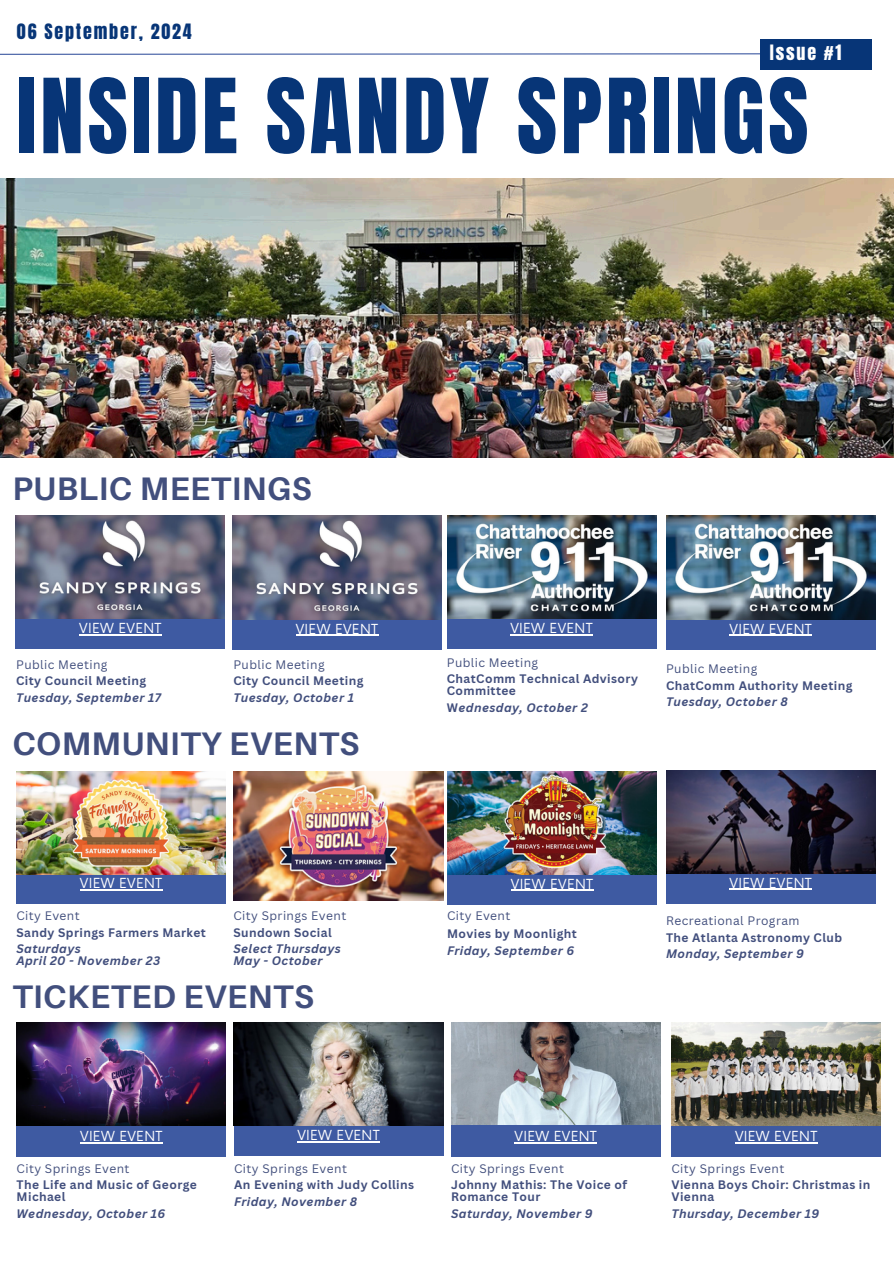
<style>
.page{position:relative;width:894px;height:1264px;background:#fff}
.page>*{position:absolute;margin:0;border:0;box-sizing:border-box;transform-origin:0 0}
.t1{font:87.9px "Anton";letter-spacing:.04em;color:#073577}
.t2{font:700 32.55px "Aileron";letter-spacing:.015em;color:#424f7d}
.t3{font:18px "Anton";letter-spacing:.1em;color:#073577}
.t4{font:18px "Anton";letter-spacing:.1em;color:#fff}
.t5{font:13.5px "Now";letter-spacing:.02em;color:#fff}
.t6{font:700 12px/12px "Canva Sans";letter-spacing:.035em;color:#424f7d}
.t7{font:italic 700 12px/12px "Canva Sans";letter-spacing:.035em;color:#424f7d}
.t8{font:12px "Canva Sans";letter-spacing:.035em;color:#424f7d}
.s1{font-style:normal}
</style>
<div class="page">
<svg style="left:0;top:53px;width:760px;height:2px;background:#91a1c9"></svg>
<div style="left:760px;top:39px;width:111px;height:31px;background:#073577"></div>
<img style="left:0;top:178px;width:893px;height:279px">
<div style="left:665px;top:872px;width:210px;height:31px;background:#3e5aa2"></div>
<hr style="left:729px;top:888px;width:83px;height:1px;background:#fff">
<div style="left:671px;top:1125px;width:209px;height:31px;background:#3e5aa2"></div>
<hr style="left:734px;top:1142px;width:83px;height:1px;background:#fff">
<div style="left:447px;top:873px;width:209px;height:31px;background:#3e5aa2"></div>
<hr style="left:510px;top:889px;width:83px;height:1px;background:#fff">
<div style="left:17px;top:1125px;width:209px;height:31px;background:#3e5aa2"></div>
<hr style="left:80px;top:1142px;width:83px;height:1px;background:#fff">
<div style="left:234px;top:1124px;width:209px;height:31px;background:#3e5aa2"></div>
<hr style="left:297px;top:1140px;width:83px;height:2px;background:#fff">
<div style="left:16px;top:872px;width:210px;height:31px;background:#3e5aa2"></div>
<hr style="left:80px;top:889px;width:82px;height:1px;background:#fff">
<div style="left:446px;top:617px;width:210px;height:32px;background:#3e5aa2"></div>
<hr style="left:510px;top:634px;width:83px;height:1px;background:#fff">
<img style="left:447px;top:515px;width:209px;height:104px">
<div style="left:16px;top:617px;width:209px;height:31px;background:#3e5aa2"></div>
<hr style="left:79px;top:634px;width:83px;height:1px;background:#fff">
<img style="left:16px;top:515px;width:209px;height:103px">
<img style="left:447px;top:771px;width:209px;height:103px">
<img style="left:16px;top:771px;width:209px;height:103px">
<img style="left:665px;top:770px;width:210px;height:103px">
<img style="left:234px;top:771px;width:209px;height:129px">
<img style="left:234px;top:1022px;width:209px;height:103px">
<img style="left:17px;top:1022px;width:209px;height:103px">
<img style="left:671px;top:1022px;width:209px;height:103px">
<img style="left:451px;top:1022px;width:209px;height:103px">
<div style="left:451px;top:1125px;width:209px;height:31px;background:#3e5aa2"></div>
<hr style="left:514px;top:1142px;width:83px;height:1px;background:#fff">
<div style="left:232px;top:618px;width:209px;height:31px;background:#3e5aa2"></div>
<hr style="left:296px;top:635px;width:82px;height:1px;background:#fff">
<img style="left:232px;top:516px;width:209px;height:103px">
<div style="left:665px;top:618px;width:210px;height:31px;background:#3e5aa2"></div>
<hr style="left:729px;top:635px;width:83px;height:1px;background:#fff">
<img style="left:666px;top:516px;width:209px;height:103px">
<p class="t3" style="left:17px;top:18px;width:176px">06 September, 2024</p>
<p class="t4" style="left:769px;top:39px;width:73px">Issue #1</p>
<h3 class="t1" style="left:17px;top:53px;width:793px">INSIDE SANDY SPRINGS</h3>
<p class="t2" style="left:12px;top:468px;width:301px">PUBLIC MEETINGS</p>
<h4 class="t5" style="left:79px;top:620px;width:84px">VIEW EVENT</h4>
<h4 class="t5" style="left:510px;top:621px;width:84px">VIEW EVENT</h4>
<h6 class="t5" style="left:296px;top:621px;width:84px">VIEW EVENT</h6>
<h6 class="t5" style="left:729px;top:621px;width:84px">VIEW EVENT</h6>
<h4 class="t8" style="left:16px;top:656px;width:93px">Public Meeting</h4>
<p class="t6" style="left:16px;top:674px;width:131px">City Council Meeting</p>
<h6 class="t7" style="left:16px;top:691px;width:146px">Tuesday, September 17</h6>
<h6 class="t8" style="left:233px;top:656px;width:93px">Public Meeting</h6>
<p class="t6" style="left:233px;top:674px;width:131px">City Council Meeting</p>
<h4 class="t7" style="left:233px;top:691px;width:122px">Tuesday, October 1</h4>
<h4 class="t2" style="left:12px;top:723px;width:348px">COMMUNITY EVENTS</h4>
<p class="t8" style="left:446px;top:654px;width:93px">Public Meeting</p>
<h6 class="t6" style="left:446px;top:672px;width:192px">ChatComm Technical Advisory<br>Committee</h6>
<h6 class="t7" style="left:446px;top:701px;width:142px"><span class="s1">W</span>ednesday, October 2</h6>
<p class="t8" style="left:665px;top:660px;width:93px">Public Meeting</p>
<h6 class="t6" style="left:665px;top:679px;width:188px">ChatComm Authority Meeting</h6>
<h6 class="t7" style="left:665px;top:695px;width:123px">Tuesday, October 8</h6>
<p class="t5" style="left:80px;top:875px;width:84px">VIEW EVENT</p>
<h4 class="t8" style="left:16px;top:907px;width:65px">City Event</h4>
<p class="t6" style="left:16px;top:926px;width:191px">Sandy Springs Farmers Market</p>
<h4 class="t7" style="left:16px;top:942px;width:145px">Saturdays<br>April 20 - November 23</h4>
<p class="t8" style="left:233px;top:907px;width:114px">City Springs Event</p>
<h4 class="t6" style="left:233px;top:926px;width:100px">Sundown Social</h4>
<p class="t7" style="left:233px;top:942px;width:109px">Select Thursdays<br>May - October</p>
<p class="t2" style="left:12px;top:976px;width:303px">TICKETED EVENTS</p>
<h2 class="t5" style="left:510px;top:876px;width:84px">VIEW EVENT</h2>
<p class="t8" style="left:447px;top:907px;width:65px">City Event</p>
<p class="t6" style="left:447px;top:926px;width:131px">Movies by Moonlight</p>
<p class="t7" style="left:447px;top:944px;width:129px">Friday, September 6</p>
<p class="t5" style="left:729px;top:875px;width:84px">VIEW EVENT</p>
<h6 class="t8" style="left:665px;top:912px;width:135px">Recreational Program</h6>
<h6 class="t6" style="left:665px;top:931px;width:178px">The Atlanta Astronomy Club</h6>
<h2 class="t7" style="left:665px;top:947px;width:139px">Monday, September 9</h2>
<p class="t5" style="left:80px;top:1128px;width:84px">VIEW EVENT</p>
<h4 class="t5" style="left:297px;top:1127px;width:84px">VIEW EVENT</h4>
<p class="t8" style="left:17px;top:1159px;width:114px">City Springs Event</p>
<h6 class="t6" style="left:17px;top:1178px;width:182px">The Life and Music of George<br>Michael</h6>
<h6 class="t7" style="left:17px;top:1206px;width:150px">Wednesday, October 16</h6>
<h6 class="t8" style="left:234px;top:1159px;width:114px">City Springs Event</h6>
<h6 class="t6" style="left:234px;top:1178px;width:181px">An Evening with Judy Collins</h6>
<p class="t7" style="left:234px;top:1194px;width:125px">Friday, November 8</p>
<h6 class="t5" style="left:514px;top:1128px;width:84px">VIEW EVENT</h6>
<h2 class="t8" style="left:451px;top:1159px;width:114px">City Springs Event</h2>
<p class="t6" style="left:451px;top:1178px;width:177px">Johnny Mathis: The Voice of<br>Romance Tour</p>
<h4 class="t7" style="left:451px;top:1206px;width:143px">Saturday, November 9</h4>
<h5 class="t5" style="left:734px;top:1128px;width:84px">VIEW EVENT</h5>
<h6 class="t8" style="left:671px;top:1159px;width:114px">City Springs Event</h6>
<h6 class="t6" style="left:671px;top:1178px;width:200px">Vienna Boys Choir: Christmas in<br>Vienna</h6>
<p class="t7" style="left:671px;top:1206px;width:149px">Thursday, December 19</p>
</div>
